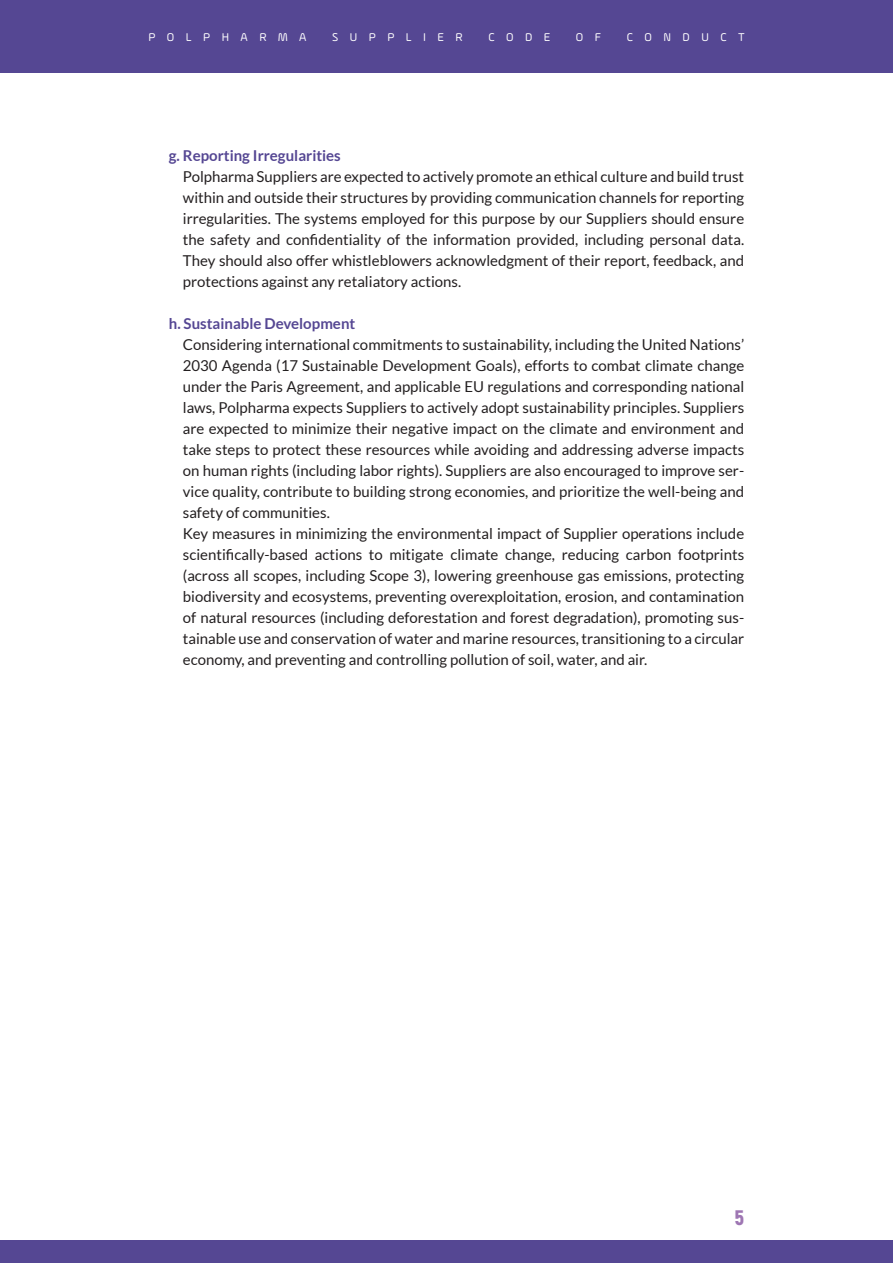
<style>
.page{position:relative;width:893px;height:1263px;background:#fff}
.page>*{position:absolute;margin:0;border:0;box-sizing:border-box;transform-origin:0 0}
.t1{font:900 21px "Akrobat";color:#9e76b3}
.t2{font:15px/21px "Lato";color:#231f20;text-align:justify}
.t3{font:700 15px "Lato";color:#554793}
.t4{font:12px "Ample Soft";letter-spacing:.96em;color:#fff}
</style>
<div class="page">
<div style="left:0;top:0;width:893px;height:72px;background:#554793"></div>
<div style="left:0;top:1241px;width:893px;height:22px;background:#554793"></div>
<p class="t4" style="left:148px;top:33px;width:160px">POLPHARMA</p>
<p class="t4" style="left:332px;top:33px;width:132px">SUPPLIER</p>
<p class="t4" style="left:488px;top:33px;width:63px">CODE</p>
<p class="t4" style="left:576px;top:33px;width:27px">O F</p>
<p class="t4" style="left:627px;top:33px;width:119px">CONDUCT</p>
<p class="t3" style="left:169px;top:146px;width:174px">g. Reporting Irregularities</p>
<p class="t2" style="left:183px;top:166px;width:563px">Polpharma Suppliers are expected to actively promote an ethical culture and build trust within and outside their structures by providing communication channels for reporting irregularities. The systems employed for this purpose by our Suppliers should ensure the safety and confidentiality of the information provided, including personal data.<br>They should also offer whistleblowers acknowledgment of their report, feedback, and protections against any retaliatory actions.</p>
<p class="t3" style="left:169px;top:314px;width:188px">h. Sustainable Development</p>
<p class="t2" style="left:183px;top:334px;width:563px;text-align:left">Considering international commitments to sustainability, including the United Nations’ 2030 Agenda (17 Sustainable Development Goals), efforts to combat climate change under the Paris Agreement, and applicable EU regulations and corresponding national laws, Polpharma expects Suppliers to actively adopt sustainability principles. Suppliers are expected to minimize their negative impact on the climate and environment and take steps to protect these resources while avoiding and addressing adverse impacts on human rights (including labor rights). Suppliers are also encouraged to improve ser&shy;vice quality, contribute to building strong economies, and prioritize the well-being and safety of communities.<br>Key measures in minimizing the environmental impact of Supplier operations include scientifically-based actions to mitigate climate change, reducing carbon footprints (across all scopes, including Scope 3), lowering greenhouse gas emissions, protecting biodiversity and ecosystems, preventing overexploitation, erosion, and contamination of natural resources (including deforestation and forest degradation), promoting sus&shy;tainable use and conservation of water and marine resources, transitioning to a circular economy, and preventing and controlling pollution of soil, water, and air.</p>
<h1 class="t1" style="left:734px;top:1208px;width:11px">5</h1>
</div>
